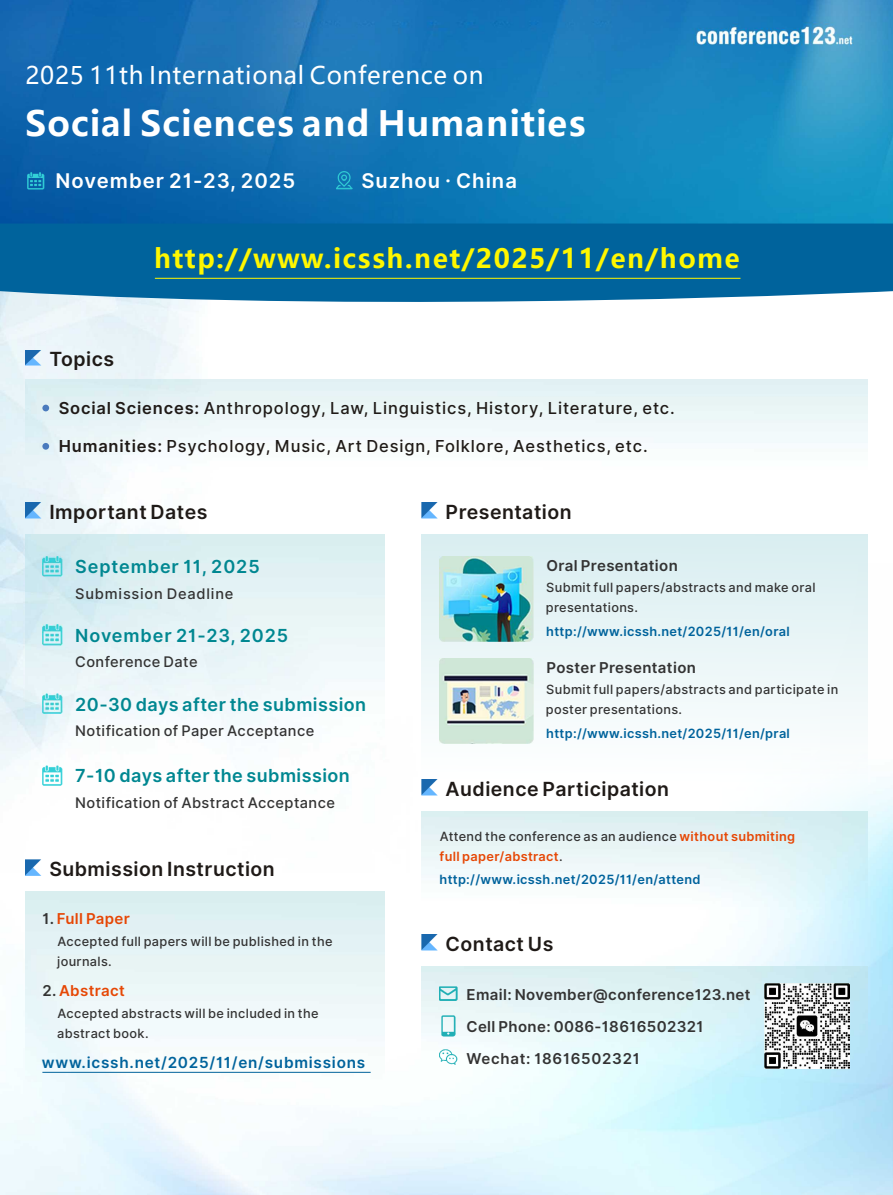
<style>
.page{position:relative;width:893px;height:1195px;background:#fff}
.page>*{position:absolute;margin:0;border:0;box-sizing:border-box;transform-origin:0 0}
.t1{font:700 34.5px "Microsoft Ya Hei UI";letter-spacing:.03em;color:#fff}
.t2{font:700 26.25px "Microsoft Ya Hei UI";letter-spacing:.06em;color:#fff700}
.t3{font:24px "Microsoft Ya Hei UI";letter-spacing:.03em;color:#fff}
.t4{font:20.25px "Inter";letter-spacing:.05em;color:#fff}
.t5{font:19.5px "Inter";letter-spacing:.025em;color:#1f1a17}
.t6{font:18px "Inter";letter-spacing:.025em;color:#008791}
.t7{font:18px "Inter";letter-spacing:.05em;color:#008791}
.t8{font:16.5px "Inter";letter-spacing:.055em;color:#1f1a17}
.t9{font:15.3px "Inter";letter-spacing:.05em;color:#00639c}
.t10{font:15px/31.8px "Inter";letter-spacing:.025em;color:#333}
.t11{font:15px "Inter";letter-spacing:.025em;color:#e64705}
.t12{font:14.55px "Inter";letter-spacing:.025em;color:#333}
.t13{font:14.55px "Inter";letter-spacing:.055em;color:#333}
.t14{font:12.75px/20.1px "Inter";letter-spacing:.025em;color:#333}
.t15{font:12.75px "Inter";letter-spacing:.025em;color:#00639c}
.t16{font:12.75px/20.1px "Inter";letter-spacing:.025em;color:#e64705}
.s1{color:#333}
</style>
<div class="page">
<div style="left:0;top:315px;width:189px;height:53px;background:#eaf5f9"></div>
<img style="left:0;top:368px;width:893px;height:827px">
<img style="left:0;top:0;width:893px;height:224px">
<svg style="left:0;top:224px;width:893px;height:91px;background:#2e7fad"></svg>
<hr style="left:155px;top:278px;width:585px;height:1px;background:#fff700">
<img style="left:26px;top:350px;width:15px;height:16px">
<img style="left:26px;top:535px;width:359px;height:224px">
<img style="left:26px;top:380px;width:841px;height:99px">
<img style="left:27px;top:172px;width:18px;height:17px">
<img style="left:337px;top:172px;width:16px;height:17px">
<img style="left:26px;top:502px;width:15px;height:16px">
<img style="left:42px;top:556px;width:21px;height:20px">
<img style="left:42px;top:625px;width:21px;height:20px">
<img style="left:42px;top:693px;width:21px;height:21px">
<img style="left:42px;top:765px;width:21px;height:20px">
<img style="left:422px;top:502px;width:16px;height:16px">
<img style="left:422px;top:535px;width:445px;height:277px">
<img style="left:440px;top:556px;width:93px;height:85px">
<img style="left:440px;top:659px;width:93px;height:85px">
<img style="left:422px;top:779px;width:16px;height:16px">
<img style="left:422px;top:812px;width:445px;height:108px">
<img style="left:422px;top:934px;width:16px;height:16px">
<img style="left:422px;top:967px;width:445px;height:108px">
<img style="left:442px;top:1015px;width:13px;height:21px">
<img style="left:440px;top:987px;width:18px;height:13px">
<img style="left:440px;top:1049px;width:18px;height:15px">
<img style="left:26px;top:892px;width:359px;height:224px">
<img style="left:26px;top:859px;width:15px;height:16px">
<hr style="left:42px;top:1072px;width:329px;height:1px;background:#00639c">
<img style="left:764px;top:984px;width:85px;height:85px">
<div style="left:42px;top:405px;width:7px;height:6px;background:#4a7abd;border-radius:50%"></div>
<div style="left:42px;top:443px;width:7px;height:7px;background:#4a7abd;border-radius:50%"></div>
<h3 class="t3" style="left:26px;top:64px;width:460px">2025 11th International Conference on</h3>
<h1 class="t1" style="left:26px;top:107px;width:561px">Social Sciences and Humanities</h1>
<h3 class="t4" style="left:56px;top:168px;width:241px">November 21-23, 2025</h3>
<h3 class="t4" style="left:361px;top:168px;width:157px">Suzhou · China</h3>
<h3 class="t5" style="left:49px;top:347px;width:66px">Topics</h3>
<h2 class="t2" style="left:154px;top:247px;width:587px">http://www.icssh.net/2025/11/en/home</h2>
<p class="t8" style="left:59px;top:398px;width:618px">Social Sciences: Anthropology, Law, Linguistics, History, Literature, etc.</p>
<p class="t8" style="left:59px;top:436px;width:590px">Humanities: Psychology, Music, Art Design, Folklore, Aesthetics, etc.</p>
<h3 class="t5" style="left:49px;top:500px;width:160px">Important Dates</h3>
<h3 class="t7" style="left:75px;top:556px;width:186px">September 11, 2025</h3>
<p class="t13" style="left:75px;top:584px;width:160px">Submission Deadline</p>
<h3 class="t7" style="left:75px;top:624px;width:214px">November 21-23, 2025</h3>
<p class="t12" style="left:75px;top:653px;width:124px">Conference Date</p>
<h3 class="t6" style="left:75px;top:693px;width:292px">20-30 days after the submission</h3>
<p class="t12" style="left:75px;top:722px;width:241px">Notification of Paper Acceptance</p>
<h3 class="t6" style="left:75px;top:765px;width:276px">7-10 days after the submission</h3>
<p class="t12" style="left:75px;top:793px;width:261px">Notification of Abstract Acceptance</p>
<h3 class="t5" style="left:49px;top:857px;width:227px">Submission Instruction</h3>
<p class="t11" style="left:42px;top:910px;width:89px"><span class="s1">1.</span> Full Paper</p>
<p class="t14" style="left:57px;top:931px;width:277px">Accepted full papers will be published in the journals.</p>
<p class="t11" style="left:42px;top:982px;width:84px"><span class="s1">2.</span> Abstract</p>
<p class="t14" style="left:57px;top:1003px;width:263px">Accepted abstracts will be included in the abstract book.</p>
<p class="t9" style="left:42px;top:1053px;width:325px">www.icssh.net/2025/11/en/submissions</p>
<h3 class="t5" style="left:446px;top:500px;width:128px">Presentation</h3>
<p class="t10" style="left:547px;top:550px;width:133px">Oral Presentation</p>
<p class="t14" style="left:546px;top:577px;width:271px">Submit full papers/abstracts and make oral presentations.</p>
<p class="t15" style="left:546px;top:624px;width:245px">http://www.icssh.net/2025/11/en/oral</p>
<p class="t10" style="left:547px;top:651px;width:151px">Poster Presentation</p>
<p class="t14" style="left:546px;top:679px;width:294px">Submit full papers/abstracts and participate in poster presentations.</p>
<p class="t15" style="left:546px;top:725px;width:245px">http://www.icssh.net/2025/11/en/pral</p>
<h3 class="t5" style="left:446px;top:777px;width:225px">Audience Participation</h3>
<p class="t16" style="left:440px;top:826px;width:357px"><span class="s1">Attend the conference as an audience</span> without submiting full paper/abstract<span class="s1">.</span></p>
<p class="t15" style="left:440px;top:872px;width:262px">http://www.icssh.net/2025/11/en/attend</p>
<h3 class="t5" style="left:446px;top:932px;width:109px">Contact Us</h3>
<p class="t10" style="left:466px;top:979px;width:286px">Email: November@conference123.net<br>Cell Phone: 0086-18616502321<br>Wechat: 18616502321</p>
</div>
